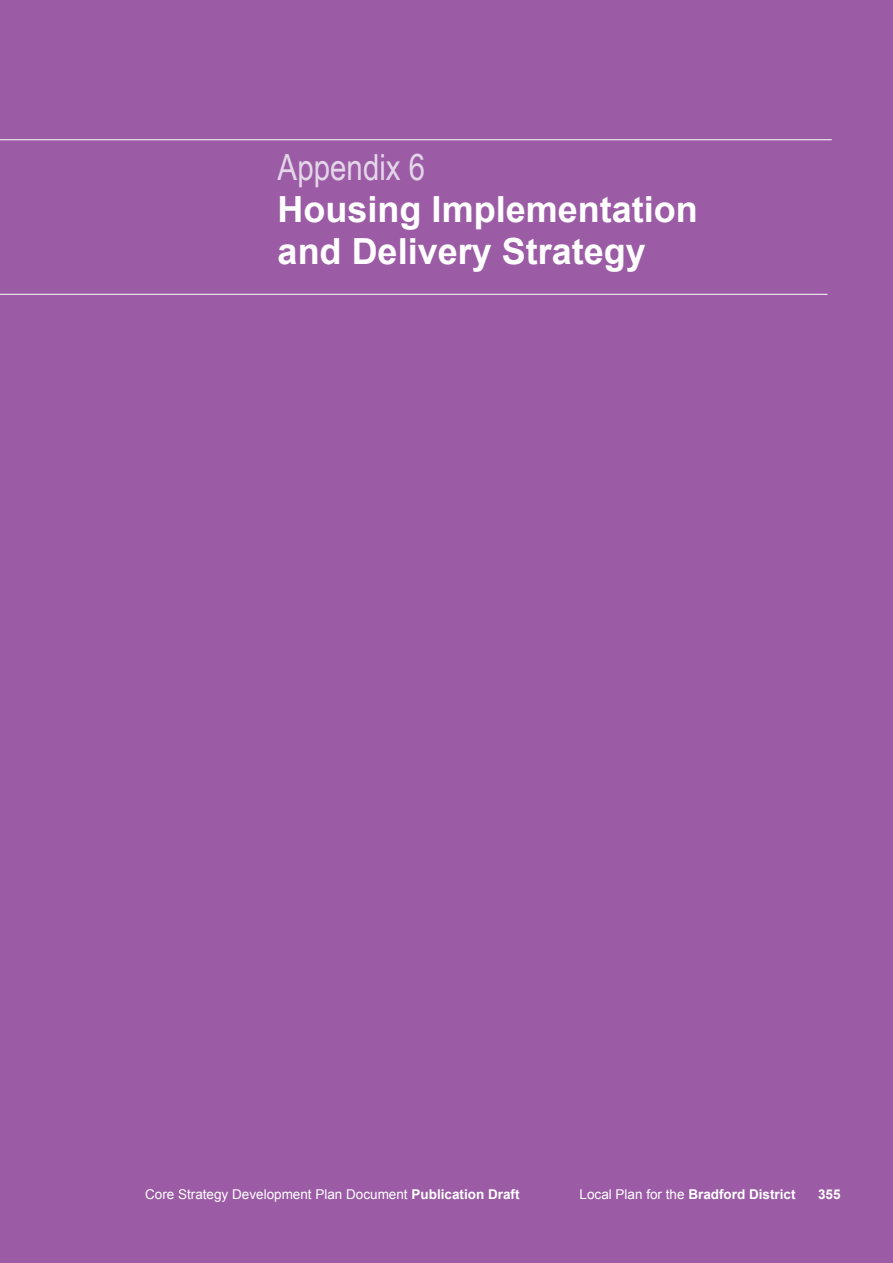
<style>
.page{position:relative;width:893px;height:1263px;background:#fff}
.page>*{position:absolute;margin:0;border:0;box-sizing:border-box;transform-origin:0 0}
.t1{font:700 36px/42px "Arial";color:#fff}
.t2{font:36px "Arial Narrow";color:#e4d6e9}
.t3{font:13.5px "Arial";color:#fff}
.t4{font:700 13.5px "Arial";color:#fff}
.s1{font-weight:700}
.s2{font-weight:400}
</style>
<div class="page">
<div style="left:0;top:0;width:893px;height:1262px;background:#9b5ba5"></div>
<hr style="left:0;top:139px;width:832px;height:1px;background:#fff">
<hr style="left:0;top:294px;width:828px;height:1px;background:#fff">
<h1 class="t2" style="left:278px;top:141px;width:149px">Appendix 6</h1>
<h1 class="t1" style="left:278px;top:190px;width:422px">Housing Implementation and Delivery Strategy</h1>
<p class="t3" style="left:145px;top:1185px;width:376px">Core Strategy Development Plan Document <span class="s1">Publication Draft</span></p>
<p class="t4" style="left:580px;top:1185px;width:218px"><span class="s2">Local Plan for the</span> Bradford District</p>
<p class="t4" style="left:818px;top:1185px;width:24px">355</p>
</div>
